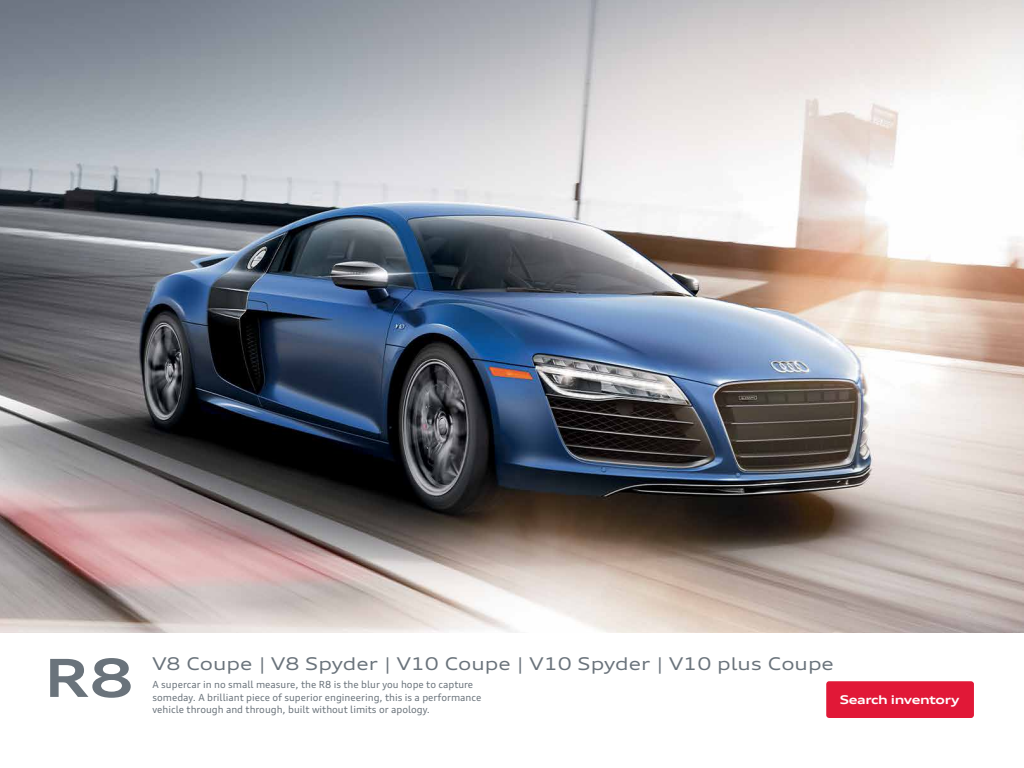
<style>
.page{position:relative;width:1024px;height:768px;background:#fff}
.page>*{position:absolute;margin:0;border:0;box-sizing:border-box;transform-origin:0 0}
.t1{font:700 expanded 52.55px "Audi Type";color:#6a737b}
.t2{font:expanded 17.55px "Audi Type";color:#6a737b}
.t3{font:700 expanded 12px "Audi Type";letter-spacing:-.04em;color:#fff}
.t4{font:9.75px/12.7px "Audi Type";color:#6a737b}
</style>
<div class="page">
<img style="left:0;top:0;width:1024px;height:633px">
<div style="left:827px;top:682px;width:146px;height:35px;background:#e11837;border-radius:2px"></div>
<div style="left:826px;top:681px;width:148px;height:37px;border:2px solid #e11837;border-radius:2px"></div>
<h1 class="t1" style="left:44px;top:645px;width:91px">R8</h1>
<h2 class="t2" style="left:153px;top:653px;width:683px">V8 Coupe | V8 Spyder | V10 Coupe | V10 Spyder | V10 plus Coupe</h2>
<p class="t4" style="left:153px;top:678px;width:330px">A supercar in no small measure, the R8 is the blur you hope to capture someday. A brilliant piece of superior engineering, this is a performance vehicle through and through, built without limits or apology.</p>
<p class="t3" style="left:840px;top:692px;width:121px">Search inventory</p>
</div>
